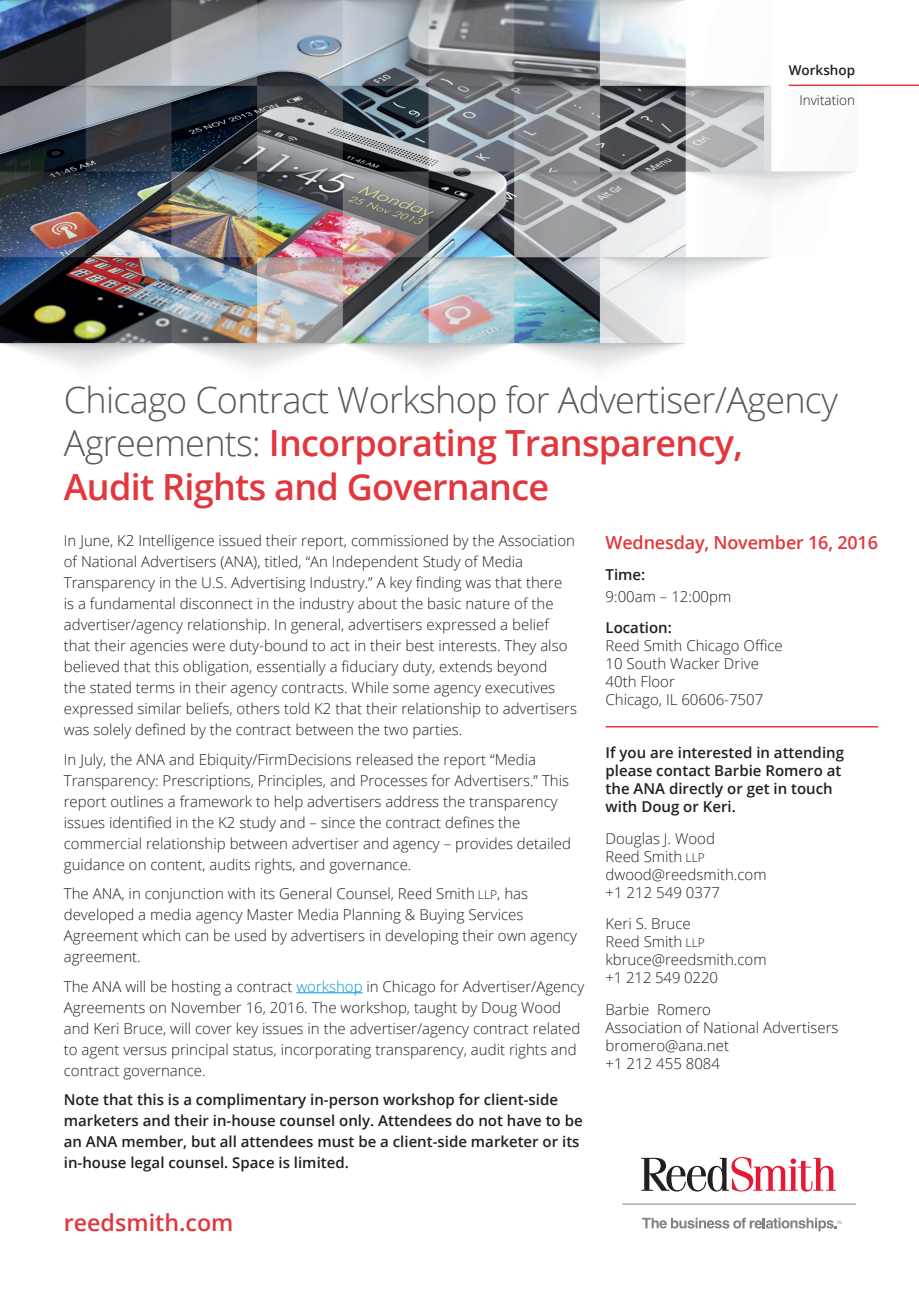
<style>
.page{position:relative;width:919px;height:1295px;background:#fff}
.page>*{position:absolute;margin:0;border:0;box-sizing:border-box;transform-origin:0 0}
.t1{font:300 36px/43.2px "Open Sans";letter-spacing:-.02em;color:#57585a}
.t2{font:600 23.25px "Open Sans";color:#e1373d}
.t3{font:600 18px "Open Sans";letter-spacing:-.01em;color:#e1373d}
.t4{font:300 15px/21px "Open Sans";color:#231f20}
.t5{font:600 15px/18px "Open Sans";color:#231f20}
.t6{font:300 13.5px "Open Sans";color:#231f20}
.t7{font:600 13.5px "Open Sans";color:#231f20}
.s1{font-weight:600;color:#e1373d}
.s2{font-size:12px}
.s3{color:#0095d9}
</style>
<div class="page">
<img style="left:0;top:0;width:856px;height:370px">
<hr style="left:622px;top:1203px;width:233px;height:1px;background:#808285">
<svg style="left:641px;top:1157px;width:194px;height:34px"></svg>
<svg style="left:642px;top:1217px;width:199px;height:14px"></svg>
<hr style="left:605px;top:726px;width:272px;height:1px;background:#e1373d">
<hr style="left:788px;top:85px;width:130px;height:1px;background:#e1373d">
<hr style="left:296px;top:992px;width:66px;height:1px;background:#0095d9">
<p class="t7" style="left:788px;top:61px;width:68px">Workshop</p>
<p class="t6" style="left:799px;top:91px;width:57px">Invitation</p>
<h1 class="t1" style="left:64px;top:377px;width:775px">Chicago Contract Workshop for Advertiser/Agency<br>Agreements: <span class="s1">Incorporating Transparency,<br>Audit Rights and Governance</span></h1>
<p class="t4" style="left:64px;top:529px;width:514px">In June, K2 Intelligence issued their report, commissioned by the Association of National Advertisers (ANA), titled, “An Independent Study of Media Transparency in the U.S. Advertising Industry.” A key finding was that there<br>is a fundamental disconnect in the industry about the basic nature of the advertiser/agency relationship. In general, advertisers expressed a belief that their agencies were duty-bound to act in their best interests. They also believed that this obligation, essentially a fiduciary duty, extends beyond<br>the stated terms in their agency contracts. While some agency executives expressed similar beliefs, others told K2 that their relationship to advertisers was solely defined by the contract between the two parties.</p>
<p class="t4" style="left:64px;top:748px;width:508px">In July, the ANA and Ebiquity/FirmDecisions released the report “Media Transparency: Prescriptions, Principles, and Processes for Advertisers.” This report outlines a framework to help advertisers address the transparency issues identified in the K2 study and – since the contract defines the commercial relationship between advertiser and agency – provides detailed guidance on content, audits rights, and governance.</p>
<p class="t4" style="left:64px;top:882px;width:515px">The ANA, in conjunction with its General Counsel, Reed Smith <span class="s2">LLP</span>, has developed a media agency Master Media Planning &amp; Buying Services Agreement which can be used by advertisers in developing their own agency agreement.</p>
<p class="t4" style="left:64px;top:975px;width:522px">The ANA will be hosting a contract <span class="s3">workshop</span> in Chicago for Advertiser/Agency Agreements on November 16, 2016. The workshop, taught by Doug Wood and Keri Bruce, will cover key issues in the advertiser/agency contract related to agent versus principal status, incorporating transparency, audit rights and contract governance.</p>
<p class="t5" style="left:64px;top:1088px;width:520px;line-height:21px">Note that this is a complimentary in-person workshop for client-side marketers and their in-house counsel only. Attendees do not have to be an ANA member, but all attendees must be a client-side marketer or its in-house legal counsel. Space is limited.</p>
<p class="t3" style="left:605px;top:530px;width:274px">Wednesday, November 16, 2016</p>
<p class="t5" style="left:605px;top:565px;width:41px">Time:</p>
<p class="t4" style="left:605px;top:586px;width:127px">9:00am – 12:00pm</p>
<p class="t5" style="left:605px;top:618px;width:68px">Location:</p>
<p class="t4" style="left:605px;top:636px;width:179px;line-height:18px">Reed Smith Chicago Office<br>10 South Wacker Drive<br>40th Floor<br>Chicago, IL 60606-7507</p>
<p class="t5" style="left:605px;top:743px;width:240px">If you are interested in attending please contact Barbie Romero at the ANA directly or get in touch with Doug or Keri.</p>
<p class="t4" style="left:605px;top:829px;width:163px;line-height:18px">Douglas J. Wood<br>Reed Smith <span class="s2">LLP </span>dwood@reedsmith.com +1 212 549 0377</p>
<p class="t4" style="left:605px;top:914px;width:162px;line-height:18px">Keri S. Bruce<br>Reed Smith <span class="s2">LLP </span>kbruce@reedsmith.com +1 212 549 0220</p>
<p class="t4" style="left:605px;top:1000px;width:234px;line-height:18px">Barbie Romero<br>Association of National Advertisers bromero@ana.net<br>+1 212 455 8084</p>
<h2 class="t2" style="left:64px;top:1206px;width:171px">reedsmith.com</h2>
</div>
